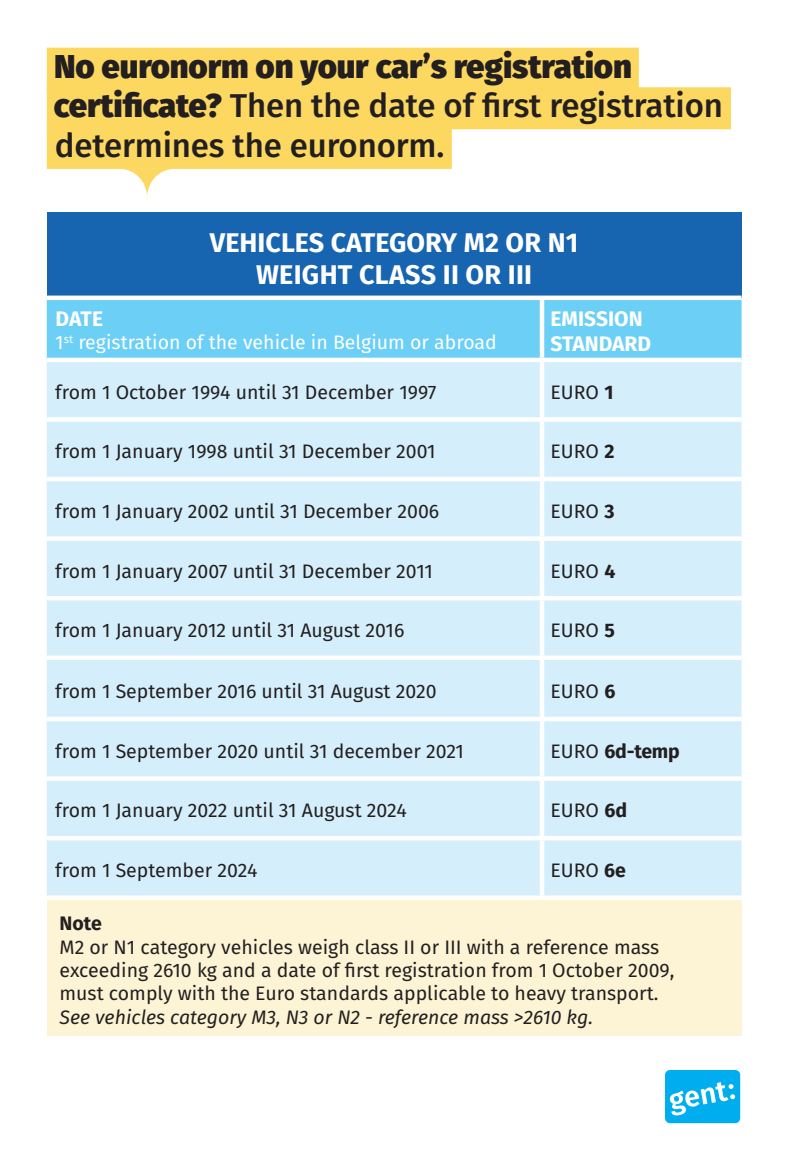
<style>
.page{position:relative;width:787px;height:1170px;background:#fff}
.page>*{position:absolute;margin:0;border:0;box-sizing:border-box;transform-origin:0 0}
.t1{font:500 33px/39.6px "Fira Sans";letter-spacing:-.005em;color:#231f20}
.t2{font:700 27px "Fira Sans";letter-spacing:.005em;color:#fff}
.t3{font:700 21px "Fira Sans";color:#fff}
.t4{font:19.5px "Fira Sans";color:#231f20}
.t5{font:italic 19.5px "Fira Sans";color:#231f20}
.t6{font:19.5px "Fira Sans";color:#fff}
.t7{font:700 19.5px "Fira Sans";letter-spacing:-.01em;color:#231f20}
.s1{font-weight:800}
.s2{font-weight:700}
.s3{font-weight:400}
</style>
<div class="page">
<div style="left:665px;top:1069px;width:75px;height:54px;background:#00aeef;border-radius:5px"></div>
<svg style="left:669px;top:1082px;width:66px;height:33px"></svg>
<div style="left:47px;top:48px;width:592px;height:42px;background:#fcd861"></div>
<div style="left:47px;top:87px;width:684px;height:42px;background:#fcd861"></div>
<div style="left:47px;top:127px;width:405px;height:42px;background:#fcd861"></div>
<svg style="left:123px;top:169px;width:48px;height:27px"></svg>
<div style="left:47px;top:213px;width:694px;height:85px;background:#1764b1"></div>
<div style="left:47px;top:300px;width:694px;height:57px;background:#6bcff6"></div>
<div style="left:47px;top:362px;width:694px;height:533px;background:#d4effb"></div>
<div style="left:47px;top:897px;width:694px;height:140px;background:#fdf4d5"></div>
<div style="left:47px;top:295px;width:495px;height:5px;background:#fff"></div>
<div style="left:542px;top:295px;width:199px;height:5px;background:#fff"></div>
<hr style="left:540px;top:300px;width:4px;height:57px;background:#fff">
<hr style="left:540px;top:362px;width:4px;height:55px;background:#fff">
<hr style="left:47px;top:417px;width:495px;height:4px;background:#fff">
<hr style="left:542px;top:417px;width:199px;height:4px;background:#fff">
<hr style="left:540px;top:421px;width:4px;height:56px;background:#fff">
<hr style="left:47px;top:477px;width:495px;height:4px;background:#fff">
<hr style="left:542px;top:477px;width:199px;height:4px;background:#fff">
<hr style="left:540px;top:481px;width:4px;height:55px;background:#fff">
<div style="left:47px;top:536px;width:495px;height:5px;background:#fff"></div>
<div style="left:542px;top:536px;width:199px;height:5px;background:#fff"></div>
<hr style="left:540px;top:541px;width:4px;height:55px;background:#fff">
<hr style="left:47px;top:596px;width:495px;height:4px;background:#fff">
<hr style="left:542px;top:596px;width:199px;height:4px;background:#fff">
<hr style="left:540px;top:600px;width:4px;height:55px;background:#fff">
<div style="left:47px;top:655px;width:495px;height:5px;background:#fff"></div>
<div style="left:542px;top:655px;width:199px;height:5px;background:#fff"></div>
<hr style="left:540px;top:660px;width:4px;height:56px;background:#fff">
<div style="left:47px;top:716px;width:495px;height:5px;background:#fff"></div>
<div style="left:542px;top:716px;width:199px;height:5px;background:#fff"></div>
<hr style="left:540px;top:721px;width:4px;height:55px;background:#fff">
<svg style="left:47px;top:776px;width:495px;height:4px"></svg>
<svg style="left:542px;top:776px;width:199px;height:4px"></svg>
<hr style="left:540px;top:780px;width:4px;height:55px;background:#fff">
<div style="left:47px;top:835px;width:495px;height:5px;background:#fff"></div>
<div style="left:542px;top:835px;width:199px;height:5px;background:#fff"></div>
<hr style="left:540px;top:840px;width:4px;height:55px;background:#fff">
<div style="left:47px;top:1035px;width:495px;height:5px;background:#fff"></div>
<div style="left:542px;top:1035px;width:199px;height:5px;background:#fff"></div>
<svg style="left:47px;top:895px;width:495px;height:4px"></svg>
<svg style="left:542px;top:895px;width:199px;height:4px"></svg>
<h1 class="t1" style="left:54px;top:45px;width:670px"><span class="s1">No euronorm on your car’s registration certificate?</span> Then the date of first registration determines the euronorm.</h1>
<p class="t2" style="left:210px;top:219px;width:370px">VEHICLES CATEGORY M2 OR N1</p>
<p class="t2" style="left:256px;top:252px;width:277px">WEIGHT CLASS II OR III</p>
<p class="t3" style="left:55px;top:301px;width:49px">DATE</p>
<p class="t6" style="left:55px;top:328px;width:443px">1<sup>st</sup> registration of the vehicle in Belgium or abroad</p>
<p class="t3" style="left:550px;top:301px;width:94px">EMISSION</p>
<p class="t3" style="left:550px;top:326px;width:102px">STANDARD</p>
<p class="t4" style="left:55px;top:377px;width:383px">from 1 October 1994 until 31 December 1997</p>
<p class="t4" style="left:550px;top:377px;width:64px">EURO <span class="s2">1</span></p>
<p class="t4" style="left:55px;top:437px;width:382px">from 1 January 1998 until 31 December 2001</p>
<p class="t4" style="left:550px;top:437px;width:65px">EURO <span class="s2">2</span></p>
<p class="t4" style="left:55px;top:496px;width:385px">from 1 January 2002 until 31 December 2006</p>
<p class="t4" style="left:550px;top:496px;width:66px">EURO <span class="s2">3</span></p>
<p class="t4" style="left:55px;top:556px;width:379px">from 1 January 2007 until 31 December 2011</p>
<p class="t4" style="left:550px;top:556px;width:66px">EURO <span class="s2">4</span></p>
<p class="t4" style="left:55px;top:615px;width:350px">from 1 January 2012 until 31 August 2016</p>
<p class="t4" style="left:550px;top:615px;width:66px">EURO <span class="s2">5</span></p>
<p class="t4" style="left:55px;top:676px;width:383px">from 1 September 2016 until 31 August 2020</p>
<p class="t4" style="left:550px;top:676px;width:66px">EURO <span class="s2">6</span></p>
<p class="t4" style="left:55px;top:736px;width:410px">from 1 September 2020 until 31 december 2021</p>
<p class="t7" style="left:550px;top:734px;width:131px"><span class="s3">EURO</span> 6d-temp</p>
<p class="t4" style="left:55px;top:795px;width:353px">from 1 January 2022 until 31 August 2024</p>
<p class="t4" style="left:550px;top:795px;width:78px">EURO <span class="s2">6d</span></p>
<p class="t4" style="left:55px;top:855px;width:203px">from 1 September 2024</p>
<p class="t4" style="left:550px;top:855px;width:77px">EURO <span class="s2">6e</span></p>
<p class="t7" style="left:60px;top:906px;width:44px">Note</p>
<p class="t4" style="left:60px;top:932px;width:601px">M2 or N1 category vehicles weigh class II or III with a reference mass</p>
<p class="t4" style="left:60px;top:955px;width:616px">exceeding 2610 kg and a date of first registration from 1 October 2009,</p>
<p class="t4" style="left:60px;top:978px;width:600px">must comply with the Euro standards applicable to heavy transport.</p>
<p class="t5" style="left:60px;top:1002px;width:535px">See vehicles category M3, N3 or N2 - reference mass &gt;2610 kg.</p>
</div>
